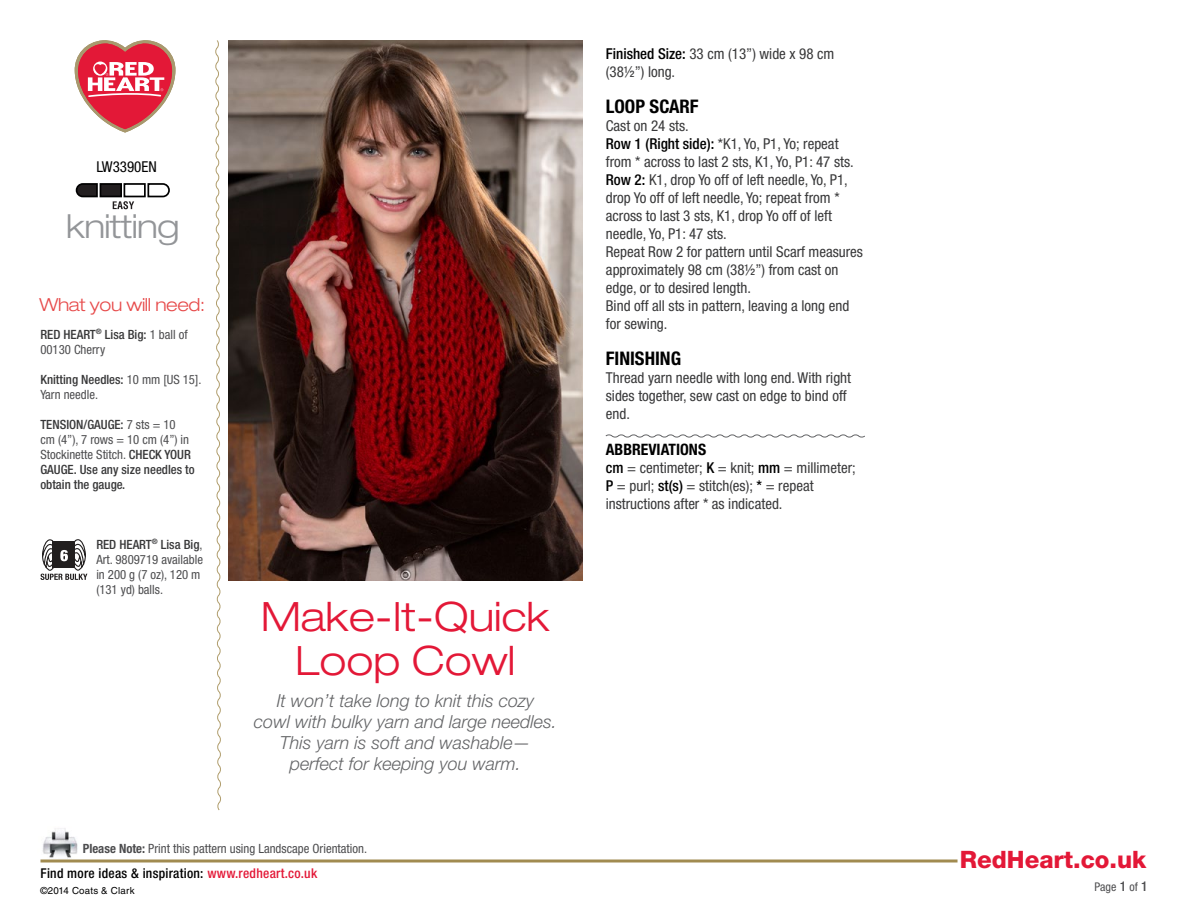
<style>
.page{position:relative;width:1188px;height:918px;background:#fff}
.page>*{position:absolute;margin:0;border:0;box-sizing:border-box;transform-origin:0 0}
.t1{font:300 expanded 40.5px/43.5px "Helvetica Neue LT Std";color:#e31837;text-align:center}
.t2{font:300 expanded 33px "Helvetica Neue LT Std";letter-spacing:-.02em;color:#939598}
.t3{font:800 24px "Helvetica Neue LT Std";color:#e31837}
.t4{font:700 condensed 18.75px "Helvetica Neue LT Std";color:#000}
.t5{font:italic 300 18px/21px "Helvetica Neue LT Std";color:#636466;text-align:center}
.t6{font:300 expanded 18px "Helvetica Neue LT Std";letter-spacing:-.02em;color:#e74b4b}
.t7{font:700 condensed 15.75px "Helvetica Neue LT Std";color:#000}
.t8{font:condensed 15px/18px "Helvetica Neue LT Std";color:#383839}
.t9{font:condensed 15px "Helvetica Neue LT Std";color:#000}
.t10{font:500 condensed 13.5px "Helvetica Neue LT Std";letter-spacing:.02em;color:#000}
.t11{font:condensed 12.75px/15px "Helvetica Neue LT Std";color:#4d4d4f}
.t12{font:500 condensed 12.75px/15px "Helvetica Neue LT Std";color:#383839}
.t13{font:condensed 12px "Helvetica Neue LT Std";color:#4d4d4f}
.t14{font:9.75px "Helvetica LT Std";letter-spacing:.02em;color:#000}
.s1{font-weight:500;color:#383839}
.s2{font-weight:400;color:#4d4d4f}
.s3{font-weight:700}
.s4{color:#e31837}
.s5{font-weight:500;color:#000}
.s6{font-weight:500;font-size:13.5px}
</style>
<div class="page">
<hr style="left:40px;top:860px;width:918px;height:2px;background:#a18b50">
<img style="left:42px;top:828px;width:36px;height:30px">
<svg style="left:75px;top:40px;width:100px;height:92px"></svg>
<svg style="left:605px;top:434px;width:260px;height:4px"></svg>
<svg style="left:76px;top:183px;width:94px;height:26px"></svg>
<svg style="left:215px;top:40px;width:6px;height:771px"></svg>
<img style="left:229px;top:40px;width:353px;height:540px">
<svg style="left:40px;top:539px;width:47px;height:41px"></svg>
<p class="t9" style="left:96px;top:158px;width:62px">LW3390EN</p>
<h2 class="t2" style="left:66px;top:207px;width:115px">knitting</h2>
<p class="t6" style="left:40px;top:294px;width:167px">What you will need:</p>
<p class="t11" style="left:40px;top:327px;width:149px"><span class="s1">RED HEART</span><sup>®</sup> <span class="s1">Lisa Big:</span> 1 ball of<br>00130 Cherry</p>
<p class="t11" style="left:40px;top:372px;width:163px"><span class="s1">Knitting Needles:</span> 10 mm [US 15].<br>Yarn needle.</p>
<p class="t12" style="left:40px;top:416px;width:156px">TENSION/GAUGE: <span class="s2">7 sts = 10<br>cm (4”), 7 rows = 10 cm (4”) in<br>Stockinette Stitch.</span> CHECK YOUR<br>GAUGE. Use any size needles to obtain the gauge.</p>
<p class="t11" style="left:96px;top:537px;width:108px"><span class="s1">RED HEART</span><sup>®</sup> <span class="s1">Lisa Big</span>,<br>Art. 9809719 available in 200 g (7 oz), 120 m (131 yd) balls.</p>
<h1 class="t1" style="left:261px;top:594px;width:290px">Make-It-Quick<br>Loop Cowl</h1>
<p class="t5" style="left:254px;top:690px;width:304px">It won’t take long to knit this cozy<br>cowl with bulky yarn and large needles.<br>This yarn is soft and washable— perfect for keeping you warm.</p>
<p class="t11" style="left:83px;top:841px;width:286px"><span class="s3">Please Note:</span> Print this pattern using Landscape Orientation.</p>
<p class="t14" style="left:40px;top:885px;width:96px">©2014 Coats &amp; Clark</p>
<p class="t10" style="left:40px;top:865px;width:278px">Find more ideas &amp; inspiration: <span class="s4">www.redheart.co.uk</span></p>
<p class="t8" style="left:606px;top:44px;width:230px"><span class="s5">Finished Size:</span> 33 cm (13”) wide x 98 cm (38½”) long.</p>
<p class="t4" style="left:606px;top:94px;width:94px">LOOP SCARF</p>
<p class="t8" style="left:606px;top:116px;width:259px">Cast on 24 sts.<br><span class="s5">Row 1 (Right side):</span> *K1, Yo, P1, Yo; repeat from * across to last 2 sts, K1, Yo, P1: 47 sts.<br><span class="s5">Row 2:</span> K1, drop Yo off of left needle, Yo, P1, drop Yo off of left needle, Yo; repeat from * across to last 3 sts, K1, drop Yo off of left needle, Yo, P1: 47 sts.<br>Repeat Row 2 for pattern until Scarf measures approximately 98 cm (38½”) from cast on edge, or to desired length.<br>Bind off all sts in pattern, leaving a long end for sewing.</p>
<p class="t4" style="left:606px;top:346px;width:77px">FINISHING</p>
<p class="t8" style="left:606px;top:368px;width:247px">Thread yarn needle with long end. With right sides together, sew cast on edge to bind off end.</p>
<p class="t7" style="left:606px;top:439px;width:102px">ABBREVIATIONS</p>
<p class="t8" style="left:606px;top:458px;width:251px"><span class="s5">cm</span> = centimeter; <span class="s5">K</span> = knit; <span class="s5">mm</span> = millimeter;<br><span class="s5">P</span> = purl; <span class="s5">st(s)</span> = stitch(es); <span class="s5">*</span> = repeat instructions after * as indicated.</p>
<h3 class="t3" style="left:960px;top:845px;width:188px">RedHeart.co.uk</h3>
<p class="t13" style="left:1095px;top:880px;width:55px">Page <span class="s6">1</span> of <span class="s6">1</span></p>
</div>
